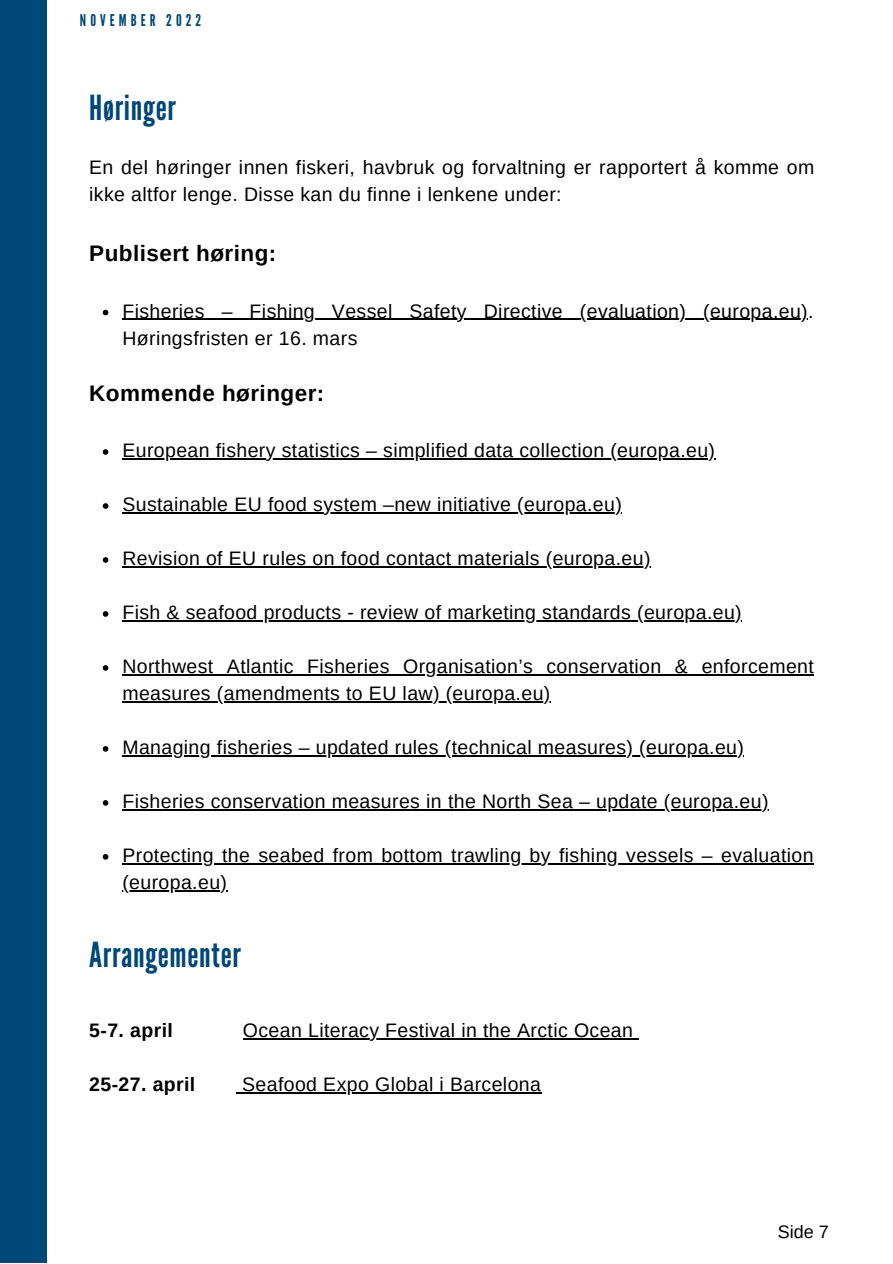
<style>
.page{position:relative;width:893px;height:1264px;background:#fff}
.page>*{position:absolute;margin:0;border:0;box-sizing:border-box;transform-origin:0 0}
.t1{font:34.5px "League Gothic";letter-spacing:.02em;color:#004877}
.t2{font:700 22.5px "Arimo";letter-spacing:.02em;color:#000}
.t3{font:19.5px/27px "Arimo";letter-spacing:.02em;color:#000}
.t4{font:700 19.5px "Arimo";letter-spacing:.02em;color:#000}
.t5{font:18px "Arimo";color:#000}
.t6{font:16.2px "League Gothic";letter-spacing:.25em;color:#004877}
</style>
<div class="page">
<div style="left:0;top:0;width:46px;height:1262px;background:#004877"></div>
<svg style="left:103px;top:310px;width:5px;height:5px"></svg>
<hr style="left:122px;top:319px;width:686px;height:1px;background:#000">
<svg style="left:103px;top:449px;width:5px;height:6px"></svg>
<hr style="left:122px;top:458px;width:593px;height:1px;background:#000">
<svg style="left:103px;top:503px;width:5px;height:6px"></svg>
<hr style="left:122px;top:512px;width:500px;height:1px;background:#000">
<svg style="left:103px;top:557px;width:5px;height:6px"></svg>
<hr style="left:122px;top:566px;width:529px;height:1px;background:#000">
<svg style="left:103px;top:611px;width:5px;height:5px"></svg>
<hr style="left:122px;top:620px;width:620px;height:1px;background:#000">
<svg style="left:103px;top:665px;width:5px;height:5px"></svg>
<hr style="left:122px;top:674px;width:692px;height:1px;background:#000">
<hr style="left:122px;top:701px;width:428px;height:1px;background:#000">
<svg style="left:103px;top:746px;width:5px;height:5px"></svg>
<hr style="left:122px;top:755px;width:622px;height:1px;background:#000">
<svg style="left:103px;top:800px;width:5px;height:5px"></svg>
<hr style="left:122px;top:809px;width:647px;height:1px;background:#000">
<svg style="left:103px;top:854px;width:5px;height:5px"></svg>
<hr style="left:122px;top:863px;width:691px;height:1px;background:#000">
<hr style="left:122px;top:890px;width:105px;height:1px;background:#000">
<hr style="left:243px;top:1038px;width:390px;height:1px;background:#000">
<hr style="left:242px;top:1091px;width:299px;height:2px;background:#000">
<p class="t6" style="left:80px;top:11px;width:123px">NOVEMBER 2022</p>
<h1 class="t1" style="left:89px;top:88px;width:88px">Høringer</h1>
<p class="t3" style="left:89px;top:153px;width:726px">En del høringer innen fiskeri, havbruk og forvaltning er rapportert å komme om ikke altfor lenge. Disse kan du finne i lenkene under:</p>
<p class="t2" style="left:89px;top:241px;width:189px">Publisert høring:</p>
<p class="t3" style="left:122px;top:297px;width:692px">Fisheries – Fishing Vessel Safety Directive (evaluation) (europa.eu).<br>Høringsfristen er 16. mars</p>
<p class="t2" style="left:89px;top:380px;width:236px">Kommende høringer:</p>
<p class="t3" style="left:122px;top:437px;width:594px">European fishery statistics – simplified data collection (europa.eu)</p>
<p class="t3" style="left:122px;top:491px;width:501px">Sustainable EU food system –new initiative (europa.eu)</p>
<p class="t3" style="left:122px;top:544px;width:529px">Revision of EU rules on food contact materials (europa.eu)</p>
<p class="t3" style="left:122px;top:598px;width:621px">Fish &amp; seafood products - review of marketing standards (europa.eu)</p>
<p class="t3" style="left:122px;top:652px;width:693px">Northwest Atlantic Fisheries Organisation’s conservation &amp; enforcement measures (amendments to EU law) (europa.eu)</p>
<p class="t3" style="left:122px;top:733px;width:623px">Managing fisheries – updated rules (technical measures) (europa.eu)</p>
<p class="t3" style="left:122px;top:787px;width:647px">Fisheries conservation measures in the North Sea – update (europa.eu)</p>
<p class="t3" style="left:122px;top:841px;width:692px">Protecting the seabed from bottom trawling by fishing vessels – evaluation (europa.eu)</p>
<h1 class="t1" style="left:89px;top:935px;width:153px">Arrangementer</h1>
<p class="t4" style="left:89px;top:1019px;width:85px">5-7. april</p>
<p class="t3" style="left:243px;top:1016px;width:391px">Ocean Literacy Festival in the Arctic Ocean</p>
<p class="t4" style="left:89px;top:1073px;width:108px">25-27. april</p>
<p class="t3" style="left:242px;top:1070px;width:300px">Seafood Expo Global i Barcelona</p>
<p class="t5" style="left:777px;top:1221px;width:52px">Side 7</p>
</div>
